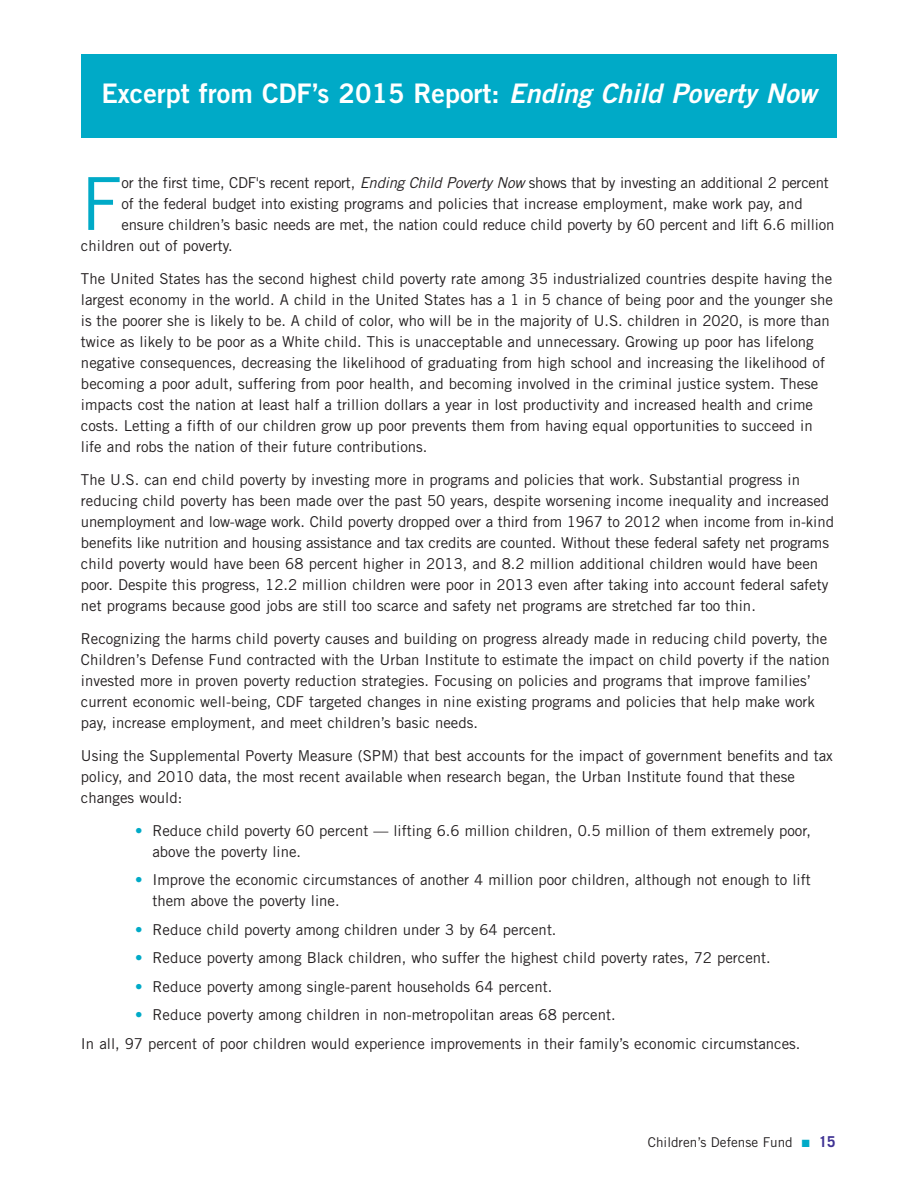
<style>
.page{position:relative;width:918px;height:1188px;background:#fff}
.page>*{position:absolute;margin:0;border:0;box-sizing:border-box;transform-origin:0 0}
.t1{font:73.2px "Trade Gothic";color:#00aac7}
.t2{font:27px "Trade Gothic Bold Two";color:#fff}
.t3{font:15px/21px "Trade Gothic";color:#231f20}
.t4{font:15px "Trade Gothic";letter-spacing:-.02em;color:#231f20}
.t5{font:13.5px "Trade Gothic";color:#231f20}
.s1{font-style:italic}
.s2{color:#00aac7}
.s3{font-weight:700;font-size:15px;color:#3f3293}
</style>
<div class="page">
<div style="left:81px;top:54px;width:756px;height:83px;background:#00aac7"></div>
<h2 class="t2" style="left:101px;top:83px;width:717px">Excerpt from CDF’s 2015 Report: <span class="s1">Ending Child Poverty Now</span></h2>
<h1 class="t1" style="left:81px;top:177px;width:42px">F</h1>
<p class="t4" style="left:122px;top:177px;width:709px">or the first time, CDF's recent report, <span class="s1">Ending Child Poverty Now</span> shows that by investing an additional 2 percent</p>
<p class="t3" style="left:121px;top:194px;width:683px">of the federal budget into existing programs and policies that increase employment, make work pay, and</p>
<p class="t3" style="left:121px;top:215px;width:714px">ensure children’s basic needs are met, the nation could reduce child poverty by 60 percent and lift 6.6 million</p>
<p class="t3" style="left:81px;top:236px;width:153px">children out of poverty.</p>
<p class="t3" style="left:81px;top:269px;width:753px">The United States has the second highest child poverty rate among 35 industrialized countries despite having the largest economy in the world. A child in the United States has a 1 in 5 chance of being poor and the younger she is the poorer she is likely to be. A child of color, who will be in the majority of U.S. children in 2020, is more than twice as likely to be poor as a White child. This is unacceptable and unnecessary. Growing up poor has lifelong negative consequences, decreasing the likelihood of graduating from high school and increasing the likelihood of becoming a poor adult, suffering from poor health, and becoming involved in the criminal justice system. These impacts cost the nation at least half a trillion dollars a year in lost productivity and increased health and crime costs. Letting a fifth of our children grow up poor prevents them from having equal opportunities to succeed in life and robs the nation of their future contributions.</p>
<p class="t3" style="left:81px;top:470px;width:755px">The U.S. can end child poverty by investing more in programs and policies that work. Substantial progress in reducing child poverty has been made over the past 50 years, despite worsening income inequality and increased unemployment and low-wage work. Child poverty dropped over a third from 1967 to 2012 when income from in-kind benefits like nutrition and housing assistance and tax credits are counted. Without these federal safety net programs child poverty would have been 68 percent higher in 2013, and 8.2 million additional children would have been poor. Despite this progress, 12.2 million children were poor in 2013 even after taking into account federal safety net programs because good jobs are still too scarce and safety net programs are stretched far too thin.</p>
<p class="t3" style="left:81px;top:629px;width:750px">Recognizing the harms child poverty causes and building on progress already made in reducing child poverty, the Children’s Defense Fund contracted with the Urban Institute to estimate the impact on child poverty if the nation invested more in proven poverty reduction strategies. Focusing on policies and programs that improve families’ current economic well-being, CDF targeted changes in nine existing programs and policies that help make work pay, increase employment, and meet children’s basic needs.</p>
<p class="t3" style="left:81px;top:746px;width:753px">Using the Supplemental Poverty Measure (SPM) that best accounts for the impact of government benefits and tax policy, and 2010 data, the most recent available when research began, the Urban Institute found that these changes would:</p>
<p class="t3" style="left:152px;top:821px;width:660px;text-indent:-17px"><span class="s2">•</span> Reduce child poverty 60 percent — lifting 6.6 million children, 0.5 million of them extremely poor, above the poverty line.</p>
<p class="t3" style="left:152px;top:871px;width:660px;text-indent:-17px"><span class="s2">•</span> Improve the economic circumstances of another 4 million poor children, although not enough to lift them above the poverty line.</p>
<p class="t3" style="left:135px;top:920px;width:423px"><span class="s2">•</span> Reduce child poverty among children under 3 by 64 percent.</p>
<p class="t3" style="left:135px;top:949px;width:637px"><span class="s2">•</span> Reduce poverty among Black children, who suffer the highest child poverty rates, 72 percent.</p>
<p class="t3" style="left:135px;top:977px;width:419px"><span class="s2">•</span> Reduce poverty among single-parent households 64 percent.</p>
<p class="t3" style="left:81px;top:1002px;width:721px;line-height:28.5px;text-indent:54px"><span class="s2">•</span> Reduce poverty among children in non-metropolitan areas 68 percent.<br>In all, 97 percent of poor children would experience improvements in their family’s economic circumstances.</p>
<p class="t5" style="left:648px;top:1137px;width:189px">Children’s Defense Fund <span class="s2">■</span> <span class="s3">15</span></p>
</div>
